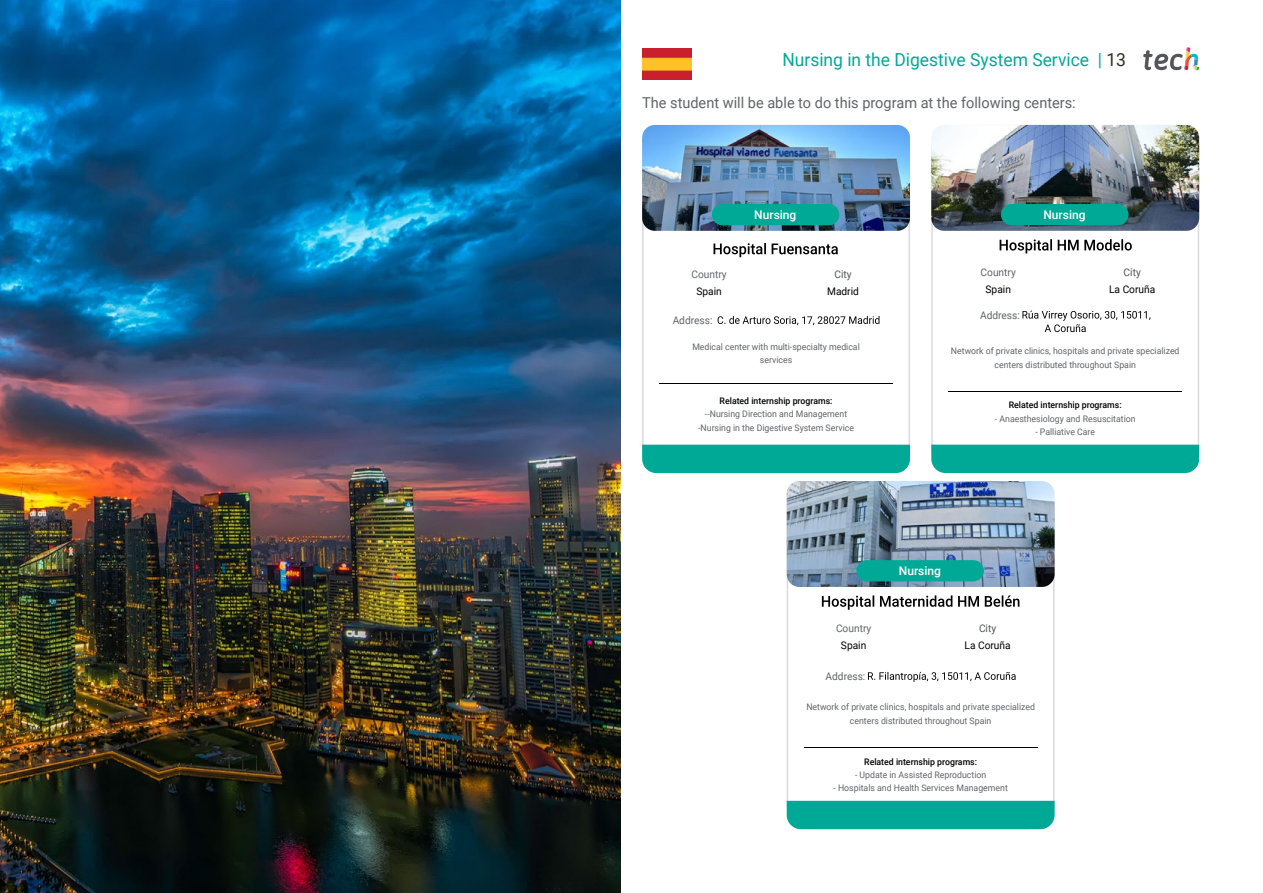
<style>
.page{position:relative;width:1263px;height:893px;background:#fff}
.page>*{position:absolute;margin:0;border:0;box-sizing:border-box;transform-origin:0 0}
.t1{font:18px "Roboto";color:#00a996}
.t2{font:15px "Roboto";color:#61646a}
.t3{font:500 12px "Roboto";color:#fff}
.t4{font:10.5px "Roboto";color:#61646a}
.t5{font:10.5px "Roboto";color:#000}
.t6{font:10.5px "Roboto";color:#52555b}
.t7{font:9px/13.5px "Roboto";color:#61646a;text-align:center}
.t8{font:500 9px "Roboto";color:#000}
.s1{color:#312e20}
</style>
<div class="page">
<img style="left:0;top:0;width:621px;height:893px">
<svg style="left:1143px;top:47px;width:56px;height:24px"></svg>
<img style="left:642px;top:49px;width:49px;height:30px">
<svg style="left:931px;top:124px;width:269px;height:350px"></svg>
<img style="left:931px;top:125px;width:268px;height:106px">
<div style="left:1001px;top:204px;width:127px;height:21px;background:#00a996;border-radius:11px"></div>
<div style="left:931px;top:445px;width:268px;height:28px;background:#00a996"></div>
<hr style="left:948px;top:391px;width:234px;height:1px;background:#000">
<svg style="left:999px;top:239px;width:133px;height:14px"></svg>
<svg style="left:1022px;top:311px;width:128px;height:21px"></svg>
<svg style="left:786px;top:491px;width:269px;height:339px"></svg>
<img style="left:787px;top:481px;width:267px;height:106px">
<div style="left:856px;top:560px;width:128px;height:21px;background:#00a996;border-radius:11px"></div>
<div style="left:787px;top:801px;width:267px;height:28px;background:#00a996"></div>
<hr style="left:804px;top:747px;width:233px;height:1px;background:#000">
<svg style="left:822px;top:595px;width:197px;height:15px"></svg>
<svg style="left:868px;top:672px;width:148px;height:10px"></svg>
<svg style="left:642px;top:206px;width:269px;height:268px"></svg>
<img style="left:642px;top:125px;width:268px;height:106px">
<div style="left:712px;top:204px;width:127px;height:21px;background:#00a996;border-radius:11px"></div>
<div style="left:642px;top:445px;width:268px;height:28px;background:#00a996"></div>
<hr style="left:659px;top:383px;width:234px;height:1px;background:#000">
<svg style="left:713px;top:243px;width:125px;height:14px"></svg>
<svg style="left:717px;top:316px;width:162px;height:9px"></svg>
<h1 class="t1" style="left:782px;top:47px;width:345px">Nursing in the Digestive System Service | <span class="s1">13</span></h1>
<h2 class="t2" style="left:642px;top:93px;width:435px">The student will be able to do this program at the following centers:</h2>
<p class="t4" style="left:691px;top:267px;width:37px">Country</p>
<p class="t5" style="left:696px;top:284px;width:27px">Spain</p>
<p class="t4" style="left:673px;top:313px;width:41px">Address:</p>
<h3 class="t3" style="left:754px;top:206px;width:44px">Nursing</h3>
<p class="t6" style="left:834px;top:267px;width:19px">City</p>
<p class="t5" style="left:827px;top:284px;width:33px">Madrid</p>
<p class="t7" style="left:692px;top:340px;width:169px">Medical center with multi-specialty medical services</p>
<p class="t8" style="left:720px;top:395px;width:114px">Related internship programs:</p>
<p class="t7" style="left:698px;top:407px;width:157px">--Nursing Direction and Management -Nursing in the Digestive System Service</p>
<p class="t4" style="left:980px;top:265px;width:37px">Country</p>
<p class="t5" style="left:985px;top:281px;width:27px">Spain</p>
<h3 class="t3" style="left:1043px;top:206px;width:44px">Nursing</h3>
<p class="t6" style="left:1123px;top:265px;width:19px">City</p>
<p class="t5" style="left:1109px;top:281px;width:48px">La Coruña</p>
<p class="t4" style="left:980px;top:307px;width:41px">Address:</p>
<p class="t7" style="left:951px;top:344px;width:230px">Network of private clinics, hospitals and private specialized centers distributed throughout Spain</p>
<p class="t8" style="left:1009px;top:399px;width:114px">Related internship programs:</p>
<p class="t7" style="left:995px;top:411px;width:142px">- Anaesthesiology and Resuscitation</p>
<p class="t7" style="left:1035px;top:425px;width:61px">- Palliative Care</p>
<p class="t4" style="left:836px;top:621px;width:37px">Country</p>
<p class="t5" style="left:841px;top:638px;width:27px">Spain</p>
<h3 class="t3" style="left:899px;top:563px;width:44px">Nursing</h3>
<p class="t6" style="left:979px;top:621px;width:19px">City</p>
<p class="t5" style="left:964px;top:638px;width:48px">La Coruña</p>
<p class="t4" style="left:825px;top:669px;width:41px">Address:</p>
<p class="t7" style="left:806px;top:700px;width:230px">Network of private clinics, hospitals and private specialized centers distributed throughout Spain</p>
<p class="t8" style="left:864px;top:755px;width:114px">Related internship programs:</p>
<p class="t7" style="left:855px;top:768px;width:133px">- Update in Assisted Reproduction</p>
<p class="t7" style="left:833px;top:781px;width:176px">- Hospitals and Health Services Management</p>
</div>
